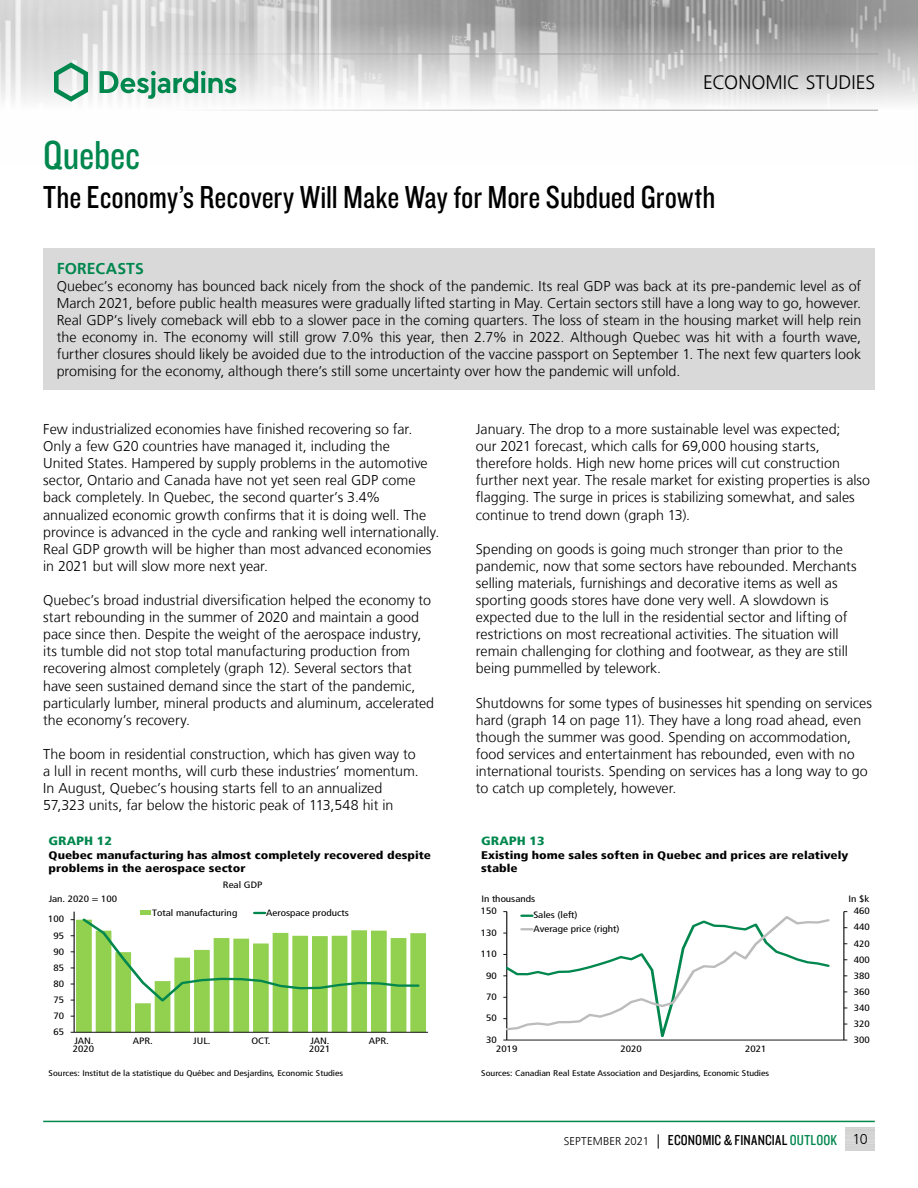
<style>
.page{position:relative;width:918px;height:1188px;background:#fff}
.page>*{position:absolute;margin:0;border:0;box-sizing:border-box;transform-origin:0 0}
.t1{font:42px "Knockout 29 Junior Ltweight";letter-spacing:-.005em;color:#00874e}
.t2{font:33px "Knockout 29 Junior Ltweight";color:#000}
.t3{font:300 19.5px "Frutiger LT";letter-spacing:.005em;color:#000}
.t4{font:700 15.75px "Frutiger LT";letter-spacing:.01em;color:#00874e}
.t5{font:15px "Knockout 29 Junior Ltweight";letter-spacing:.01em;color:#000}
.t6{font:300 14.25px/17.1px "Frutiger LT";color:#000}
.t7{font:900 condensed 12px "Frutiger LT";color:#00874e;scale:1.2 1}
.t8{font:900 condensed 11.1px/13.2px "Frutiger LT";color:#000;scale:1.2 1}
.t9{font:condensed 9.3px "Frutiger LT";color:#000;scale:1.2 1}
.t10{font:condensed 9.15px/13.5px "Frutiger LT";color:#000;scale:1.2 1}
.t11{font:condensed 8.25px "Frutiger LT";color:#000;scale:1.2 1}
.s1{font-family:"Frutiger LT";font-weight:300;font-size:11.25px}
.s2{font-family:"Frutiger LT";font-weight:300;font-size:14.25px}
.s3{color:#00874e}
</style>
<div class="page">
<img style="left:0;top:0;width:918px;height:110px">
<hr style="left:0;top:54px;width:878px;height:1px;background:#9d9d9c">
<hr style="left:0;top:110px;width:878px;height:1px;background:#9d9d9c">
<svg style="left:54px;top:62px;width:34px;height:40px"></svg>
<svg style="left:100px;top:71px;width:136px;height:28px"></svg>
<hr style="left:43px;top:1121px;width:832px;height:1px;background:#00874e">
<div style="left:43px;top:248px;width:832px;height:142px;background:#d9d9d9"></div>
<hr style="left:74px;top:1032px;width:354px;height:1px;background:#000">
<hr style="left:140px;top:911px;width:11px;height:4px;background:#92d050">
<svg style="left:71px;top:912px;width:355px;height:121px"></svg>
<hr style="left:844px;top:912px;width:1px;height:128px;background:#000">
<hr style="left:507px;top:1040px;width:337px;height:1px;background:#000">
<svg style="left:503px;top:911px;width:329px;height:130px"></svg>
<h3 class="t3" style="left:703px;top:72px;width:174px">ECONOMIC STUDIES</h3>
<h1 class="t1" style="left:43px;top:128px;width:98px">Quebec</h1>
<h2 class="t2" style="left:43px;top:176px;width:674px">The Economy’s Recovery Will Make Way for More Subdued Growth</h2>
<p class="t4" style="left:57px;top:259px;width:89px">FORECASTS</p>
<p class="t6" style="left:57px;top:277px;width:806px;text-align:justify">Quebec’s economy has bounced back nicely from the shock of the pandemic. Its real GDP was back at its pre-pandemic level as of March 2021, before public health measures were gradually lifted starting in May. Certain sectors still have a long way to go, however.<br>Real GDP’s lively comeback will ebb to a slower pace in the coming quarters. The loss of steam in the housing market will help rein the economy in. The economy will still grow 7.0% this year, then 2.7% in 2022. Although Quebec was hit with a fourth wave, further closures should likely be avoided due to the introduction of the vaccine passport on September 1. The next few quarters look promising for the economy, although there’s still some uncertainty over how the pandemic will unfold.</p>
<p class="t6" style="left:43px;top:421px;width:398px">Few industrialized economies have finished recovering so far.<br>Only a few G20 countries have managed it, including the<br>United States. Hampered by supply problems in the automotive sector, Ontario and Canada have not yet seen real GDP come back completely. In Quebec, the second quarter’s 3.4% annualized economic growth confirms that it is doing well. The province is advanced in the cycle and ranking well internationally.<br>Real GDP growth will be higher than most advanced economies in 2021 but will slow more next year.</p>
<p class="t6" style="left:43px;top:592px;width:393px">Quebec’s broad industrial diversification helped the economy to start rebounding in the summer of 2020 and maintain a good pace since then. Despite the weight of the aerospace industry, its tumble did not stop total manufacturing production from recovering almost completely (graph 12). Several sectors that have seen sustained demand since the start of the pandemic, particularly lumber, mineral products and aluminum, accelerated the economy’s recovery.</p>
<p class="t6" style="left:43px;top:746px;width:377px">The boom in residential construction, which has given way to a lull in recent months, will curb these industries’ momentum.<br>In August, Quebec’s housing starts fell to an annualized 57,323 units, far below the historic peak of 113,548 hit in</p>
<p class="t6" style="left:476px;top:421px;width:396px">January. The drop to a more sustainable level was expected;<br>our 2021 forecast, which calls for 69,000 housing starts, therefore holds. High new home prices will cut construction further next year. The resale market for existing properties is also flagging. The surge in prices is stabilizing somewhat, and sales continue to trend down (graph 13).</p>
<p class="t6" style="left:476px;top:540px;width:382px">Spending on goods is going much stronger than prior to the pandemic, now that some sectors have rebounded. Merchants selling materials, furnishings and decorative items as well as sporting goods stores have done very well. A slowdown is expected due to the lull in the residential sector and lifting of restrictions on most recreational activities. The situation will remain challenging for clothing and footwear, as they are still being pummelled by telework.</p>
<p class="t6" style="left:476px;top:694px;width:398px">Shutdowns for some types of businesses hit spending on services hard (graph 14 on page 11). They have a long road ahead, even though the summer was good. Spending on accommodation, food services and entertainment has rebounded, even with no international tourists. Spending on services has a long way to go to catch up completely, however.</p>
<p class="t7" style="left:49px;top:834px;width:54px">GRAPH 12</p>
<p class="t8" style="left:49px;top:848px;width:320px">Quebec manufacturing has almost completely recovered despite problems in the aerospace sector</p>
<p class="t7" style="left:481px;top:834px;width:54px">GRAPH 13</p>
<p class="t8" style="left:481px;top:848px;width:307px">Existing home sales soften in Quebec and prices are relatively stable</p>
<p class="t10" style="left:223px;top:878px;width:34px">Real GDP</p>
<p class="t10" style="left:49px;top:892px;width:58px">Jan. 2020 = 100</p>
<p class="t10" style="left:481px;top:892px;width:46px">In thousands</p>
<p class="t10" style="left:848px;top:892px;width:19px">In $k</p>
<p class="t10" style="left:48px;top:913px;width:15px">100</p>
<p class="t10" style="left:53px;top:929px;width:10px">95</p>
<p class="t9" style="left:53px;top:946px;width:10px">90</p>
<p class="t10" style="left:53px;top:961px;width:10px">85</p>
<p class="t10" style="left:53px;top:977px;width:10px">80</p>
<p class="t10" style="left:53px;top:993px;width:10px">75</p>
<p class="t9" style="left:53px;top:1010px;width:10px">70</p>
<p class="t10" style="left:53px;top:1025px;width:10px">65</p>
<p class="t10" style="left:152px;top:906px;width:72px">Total manufacturing</p>
<p class="t10" style="left:266px;top:906px;width:70px">Aerospace products</p>
<p class="t9" style="left:74px;top:1035px;width:17px">JAN.</p>
<p class="t9" style="left:133px;top:1035px;width:18px">APR.</p>
<p class="t9" style="left:193px;top:1035px;width:16px">JUL.</p>
<p class="t9" style="left:251px;top:1035px;width:17px">OCT.</p>
<p class="t9" style="left:310px;top:1035px;width:17px">JAN.</p>
<p class="t9" style="left:369px;top:1035px;width:18px">APR.</p>
<p class="t10" style="left:73px;top:1043px;width:19px">2020</p>
<p class="t10" style="left:309px;top:1043px;width:19px">2021</p>
<p class="t9" style="left:481px;top:906px;width:15px">150</p>
<p class="t10" style="left:481px;top:926px;width:15px">130</p>
<p class="t10" style="left:533px;top:909px;width:73px">Sales (left)<br>Average price (right)</p>
<p class="t9" style="left:854px;top:906px;width:15px">460</p>
<p class="t10" style="left:854px;top:921px;width:15px">440</p>
<p class="t10" style="left:854px;top:937px;width:15px">420</p>
<p class="t10" style="left:481px;top:947px;width:15px">110</p>
<p class="t9" style="left:854px;top:954px;width:15px">400</p>
<p class="t10" style="left:486px;top:969px;width:10px">90</p>
<p class="t10" style="left:854px;top:969px;width:15px">380</p>
<p class="t10" style="left:486px;top:990px;width:10px">70</p>
<p class="t10" style="left:854px;top:985px;width:15px">360</p>
<p class="t9" style="left:854px;top:1002px;width:15px">340</p>
<p class="t10" style="left:486px;top:1012px;width:10px">50</p>
<p class="t10" style="left:854px;top:1017px;width:15px">320</p>
<p class="t10" style="left:486px;top:1033px;width:10px">30</p>
<p class="t10" style="left:854px;top:1033px;width:15px">300</p>
<p class="t9" style="left:496px;top:1043px;width:19px">2019</p>
<p class="t9" style="left:621px;top:1043px;width:19px">2020</p>
<p class="t9" style="left:745px;top:1043px;width:19px">2021</p>
<p class="t11" style="left:49px;top:1068px;width:247px">Sources: Institut de la statistique du Québec and Desjardins, Economic Studies</p>
<p class="t11" style="left:481px;top:1068px;width:241px">Sources: Canadian Real Estate Association and Desjardins, Economic Studies</p>
<p class="t5" style="left:564px;top:1130px;width:305px"><span class="s1">SEPTEMBER 2021</span> <span class="s2">|</span> ECONOMIC &amp; FINANCIAL <span class="s3">OUTLOOK</span> <span class="s2">10</span></p>
</div>
